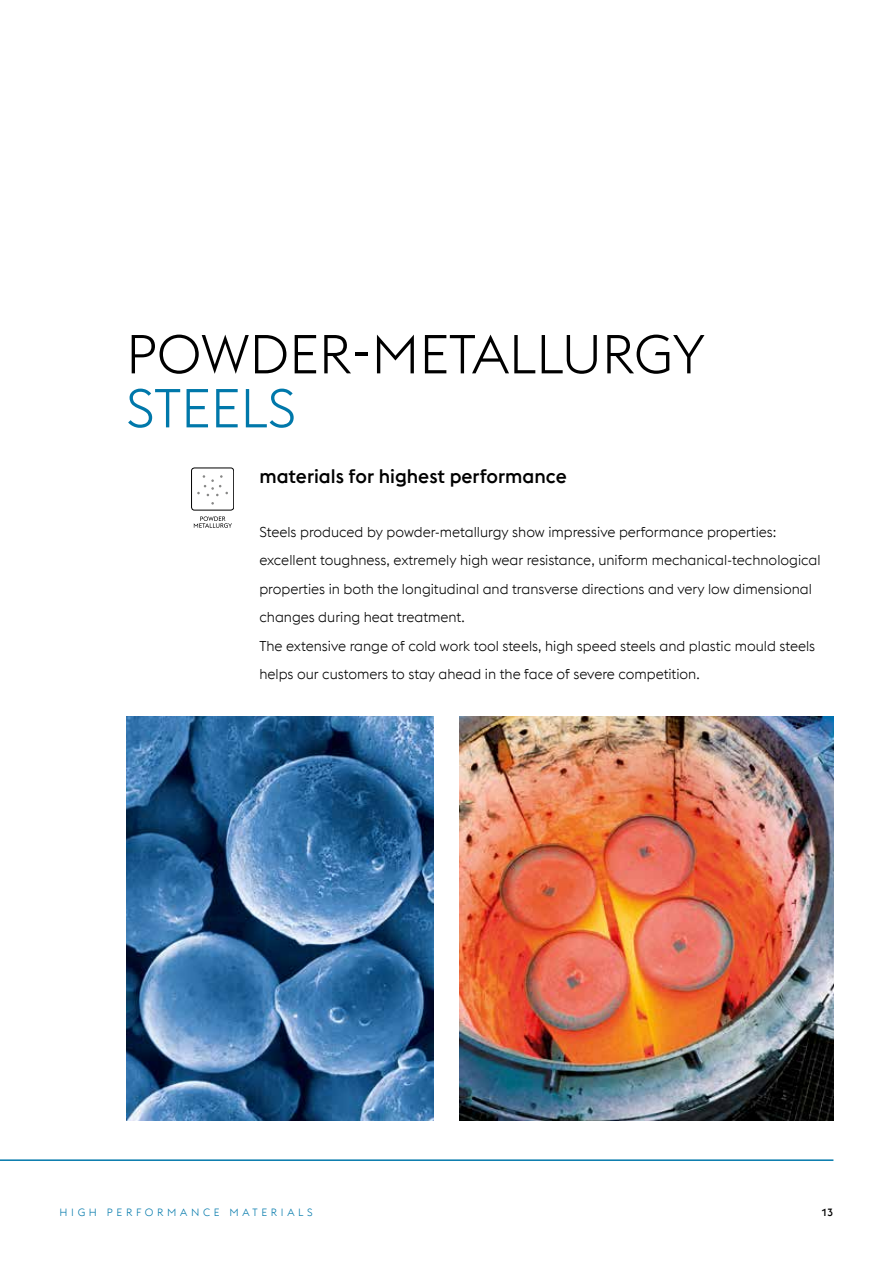
<style>
.page{position:relative;width:893px;height:1263px;background:#fff}
.page>*{position:absolute;margin:0;border:0;box-sizing:border-box;transform-origin:0 0}
.t1{font:300 54px "voestalpine";color:#000}
.t2{font:300 54px "voestalpine";color:#0078aa}
.t3{font:500 19.5px "voestalpine";color:#000}
.t4{font:300 14.25px/28.5px "voestalpine";color:#000}
.t5{font:300 10.5px "voestalpine";letter-spacing:.35em;color:#0078aa}
.t6{font:500 10.5px "voestalpine";color:#000}
</style>
<div class="page">
<hr style="left:0;top:1159px;width:833px;height:2px;background:#0078aa">
<img style="left:459px;top:716px;width:374px;height:404px">
<img style="left:126px;top:716px;width:308px;height:404px">
<div style="left:191px;top:468px;width:43px;height:42px;border:1px solid #000;border-radius:3px"></div>
<svg style="left:197px;top:475px;width:31px;height:21px"></svg>
<svg style="left:194px;top:516px;width:38px;height:12px"></svg>
<h1 class="t1" style="left:126px;top:323px;width:580px">POWDER-METALLURGY</h1>
<h1 class="t2" style="left:126px;top:377px;width:171px">STEELS</h1>
<h2 class="t3" style="left:259px;top:465px;width:309px">materials for highest performance</h2>
<p class="t4" style="left:259px;top:518px;width:563px">Steels produced by powder-metallurgy show impressive performance properties: excellent toughness, extremely high wear resistance, uniform mechanical-technological properties in both the longitudinal and transverse directions and very low dimensional changes during heat treatment.<br>The extensive range of cold work tool steels, high speed steels and plastic mould steels helps our customers to stay ahead in the face of severe competition.</p>
<p class="t5" style="left:60px;top:1206px;width:255px">HIGH PERFORMANCE MATERIALS</p>
<p class="t6" style="left:821px;top:1205px;width:14px">13</p>
</div>
